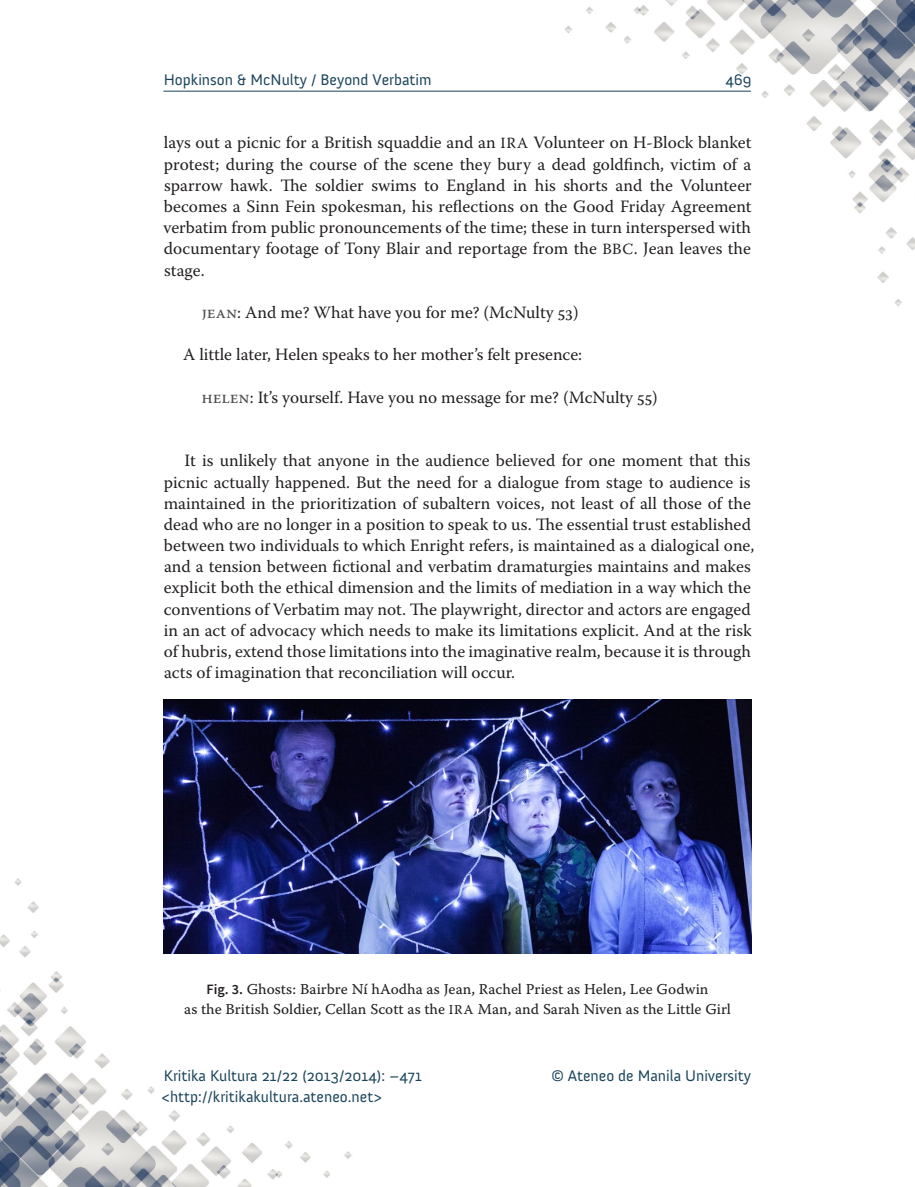
<style>
.page{position:relative;width:915px;height:1187px;background:#fff}
.page>*{position:absolute;margin:0;border:0;box-sizing:border-box;transform-origin:0 0}
.t1{font:17.25px/21.1px "Warnock Pro";color:#231f20;text-align:justify}
.t2{font:15.75px "Anivers";color:#1a455a}
.t3{font:15px "Warnock Pro Capt";color:#231f20}
.s1{font-size:15.6px}
.s2{color:#4b4c4d}
.s3{font-family:"Source Sans Pro";font-weight:600;font-size:14.25px}
.s4{font-size:13.5px}
</style>
<div class="page">
<img style="left:0;top:0;width:914px;height:1186px">
<hr style="left:163px;top:91px;width:587px;height:1px;background:#1a455a">
<img style="left:164px;top:699px;width:587px;height:254px">
<p class="t2" style="left:164px;top:71px;width:269px">Hopkinson &amp; McNulty / Beyond Verbatim</p>
<p class="t2" style="left:725px;top:71px;width:28px">469</p>
<p class="t1" style="left:163px;top:132px;width:589px">lays out a picnic for a British squaddie and an <span class="s1">IRA</span> Volunteer on H-Block blanket protest; during the course of the scene they bury a dead goldfinch, victim of a sparrow hawk. The soldier swims to England in his shorts and the Volunteer becomes a Sinn Fein spokesman, his reflections on the Good Friday Agreement verbatim from public pronouncements of the time; these in turn interspersed with documentary footage of Tony Blair and reportage from the <span class="s1">BBC</span>. Jean leaves the stage.</p>
<p class="t1" style="left:202px;top:301px;width:378px"><span class="s2">Jean</span>: And me? What have you for me? (McNulty 53)</p>
<p class="t1" style="left:183px;top:344px;width:400px">A little later, Helen speaks to her mother’s felt presence:</p>
<p class="t1" style="left:201px;top:386px;width:458px"><span class="s2">Helen</span>: It’s yourself. Have you no message for me? (McNulty 55)</p>
<p class="t1" style="left:164px;top:450px;width:592px;text-align:left;text-indent:21px">It is unlikely that anyone in the audience believed for one moment that this picnic actually happened. But the need for a dialogue from stage to audience is maintained in the prioritization of subaltern voices, not least of all those of the dead who are no longer in a position to speak to us. The essential trust established between two individuals to which Enright refers, is maintained as a dialogical one, and a tension between fictional and verbatim dramaturgies maintains and makes explicit both the ethical dimension and the limits of mediation in a way which the conventions of Verbatim may not. The playwright, director and actors are engaged in an act of advocacy which needs to make its limitations explicit. And at the risk of hubris, extend those limitations into the imaginative realm, because it is through acts of imagination that reconciliation will occur.</p>
<p class="t3" style="left:206px;top:980px;width:503px"><span class="s3">Fig. 3.</span> Ghosts: Bairbre Ní hAodha as Jean, Rachel Priest as Helen, Lee Godwin</p>
<p class="t3" style="left:184px;top:999px;width:548px">as the British Soldier, Cellan Scott as the <span class="s4">IRA</span> Man, and Sarah Niven as the Little Girl</p>
<p class="t2" style="left:164px;top:1066px;width:260px">Kritika Kultura 21/22 (2013/2014): –471</p>
<p class="t2" style="left:551px;top:1066px;width:201px">© Ateneo de Manila University</p>
<p class="t2" style="left:161px;top:1088px;width:222px">&lt;http://kritikakultura.ateneo.net&gt;</p>
</div>
